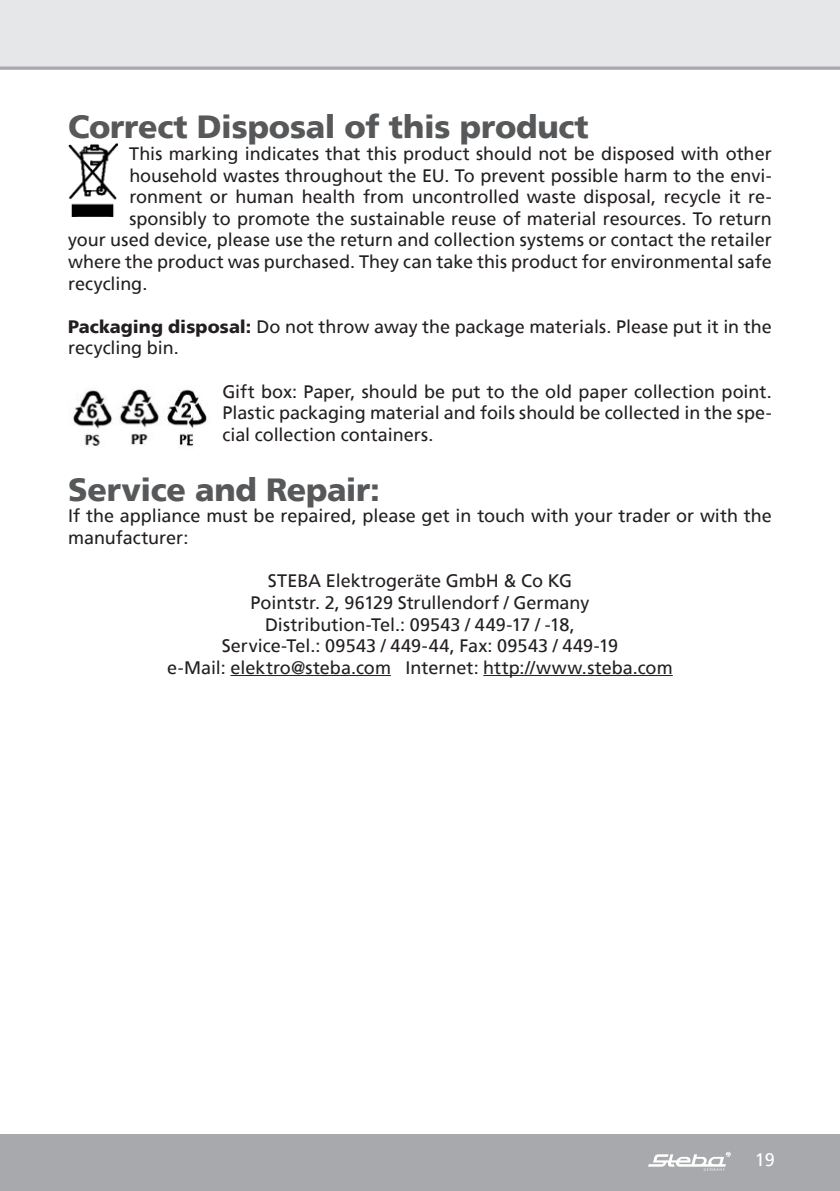
<style>
.page{position:relative;width:840px;height:1191px;background:#fff}
.page>*{position:absolute;margin:0;border:0;box-sizing:border-box;transform-origin:0 0}
.t1{font:900 32px "Frutiger";letter-spacing:-.01em;color:#57585a}
.t2{font:18px/21.6px "Frutiger";color:#231f20}
.t3{font:18px "Frutiger";color:#fff}
.s1{font-weight:900}
</style>
<div class="page">
<div style="left:0;top:0;width:839px;height:68px;background:#e6e7e9"></div>
<div style="left:0;top:1134px;width:839px;height:57px;background:#a8a9ad"></div>
<svg style="left:648px;top:1151px;width:82px;height:19px"></svg>
<svg style="left:0;top:66px;width:839px;height:4px;background:#b3b4b8"></svg>
<hr style="left:230px;top:675px;width:160px;height:1px;background:#231f20">
<hr style="left:483px;top:675px;width:189px;height:1px;background:#231f20">
<img style="left:68px;top:143px;width:50px;height:74px">
<img style="left:73px;top:389px;width:87px;height:58px">
<img style="left:163px;top:388px;width:44px;height:61px">
<h1 class="t1" style="left:68px;top:113px;width:522px">Correct Disposal of this product</h1>
<p class="t2" style="left:129px;top:144px;width:643px">This marking indicates that this product should not be disposed with other</p>
<p class="t2" style="left:129px;top:166px;width:643px">household wastes throughout the EU. To prevent possible harm to the envi-</p>
<p class="t2" style="left:129px;top:187px;width:643px">ronment or human health from uncontrolled waste disposal, recycle it re-</p>
<p class="t2" style="left:129px;top:209px;width:643px">sponsibly to promote the sustainable reuse of material resources. To return</p>
<p class="t2" style="left:68px;top:231px;width:704px">your used device, please use the return and collection systems or contact the retailer</p>
<p class="t2" style="left:68px;top:252px;width:704px">where the product was purchased. They can take this product for environmental safe</p>
<p class="t2" style="left:68px;top:274px;width:81px">recycling.</p>
<p class="t2" style="left:68px;top:317px;width:705px"><span class="s1">Packaging disposal:</span> Do not throw away the package materials. Please put it in the recycling bin.</p>
<p class="t2" style="left:222px;top:382px;width:550px;text-align:justify">Gift box: Paper, should be put to the old paper collection point.<br>Plastic packaging material and foils should be collected in the spe&shy;cial collection containers.</p>
<h1 class="t1" style="left:68px;top:475px;width:313px">Service and Repair:</h1>
<p class="t2" style="left:68px;top:507px;width:705px">If the appliance must be repaired, please get in touch with your trader or with the manufacturer:</p>
<p class="t2" style="left:167px;top:571px;width:507px;text-align:center">STEBA Elektrogeräte GmbH &amp; Co KG<br>Pointstr. 2, 96129 Strullendorf / Germany<br>Distribution-Tel.: 09543 / 449-17 / -18,<br>Service-Tel.: 09543 / 449-44, Fax: 09543 / 449-19<br>e-Mail: elektro@steba.com Internet: http://www.steba.com</p>
<p class="t3" style="left:754px;top:1152px;width:22px">19</p>
</div>
